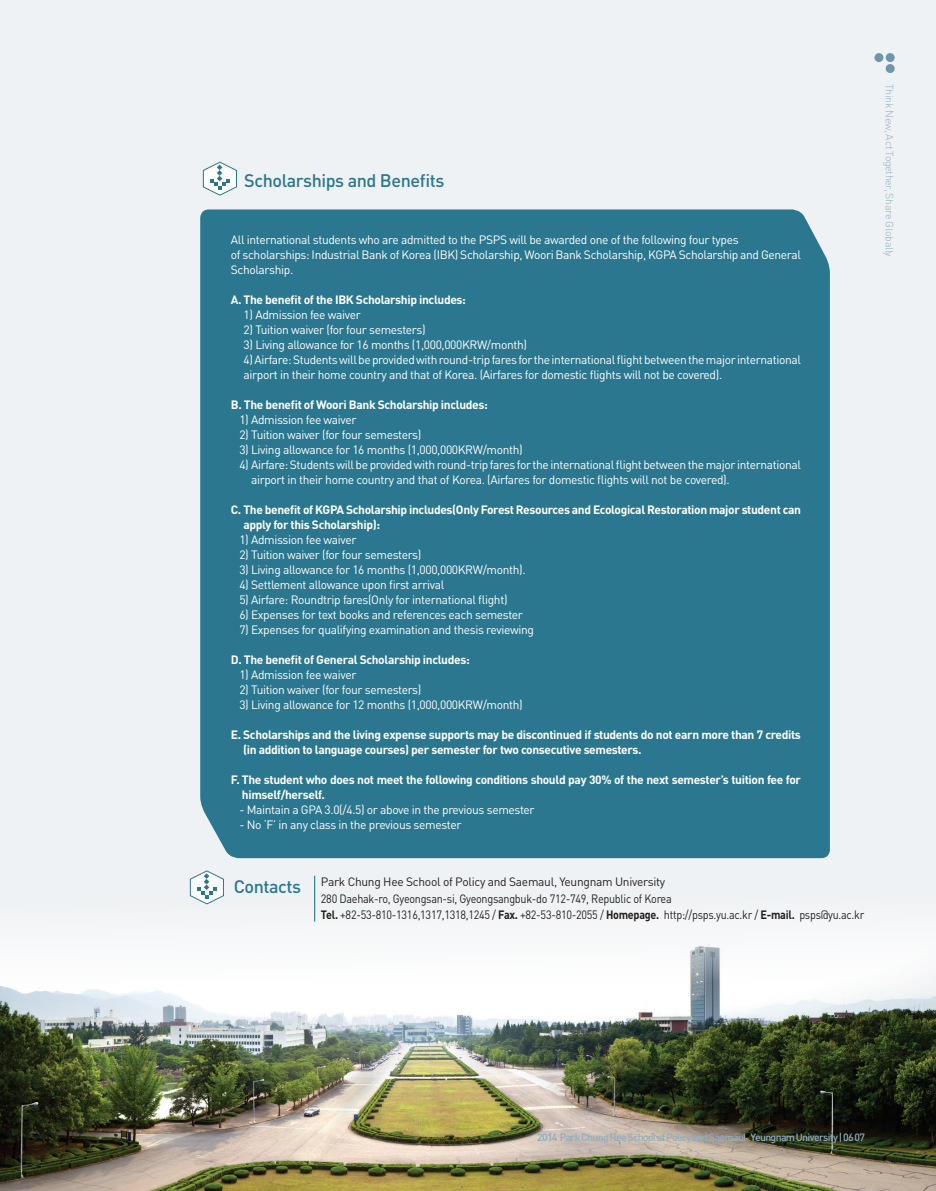
<style>
.page{position:relative;width:936px;height:1191px;background:#fff}
.page>*{position:absolute;margin:0;border:0;box-sizing:border-box;transform-origin:0 0}
.t1{font:500 18px "DIN";letter-spacing:-.025em;color:#2b778f}
.s_________0{font:12px/15px "DIN";letter-spacing:-.03em;color:#fff}
.s_________0-2{font:700 12px/15px "DIN";letter-spacing:-.03em;color:#fff}
.s_________0-3{font:12px "DIN";letter-spacing:-.025em;color:#231f20;scale:.9 1}
.s_________0-4{font:12px "DIN";letter-spacing:-.025em;color:#231f20}
.t2{font:500 10.5px "DIN";letter-spacing:-.065em;color:#93adbd}
.t3{font:300 10.5px "DIN";letter-spacing:-.025em;color:#93adbd}
.s1{font-weight:700}
</style>
<div class="page">
<div style="left:0;top:0;width:935px;height:1191px;background:#eff2f4"></div>
<img style="left:0;top:887px;width:935px;height:304px">
<div style="left:885px;top:53px;width:9px;height:9px;background:#6e96a9;border-radius:50%"></div>
<div style="left:874px;top:53px;width:9px;height:9px;background:#6e96a9;border-radius:50%"></div>
<div style="left:885px;top:64px;width:9px;height:9px;background:#6e96a9;border-radius:50%"></div>
<svg style="left:202px;top:161px;width:35px;height:35px"></svg>
<div style="left:200px;top:209px;width:629px;height:649px;background:#2b778f"></div>
<svg style="left:189px;top:870px;width:36px;height:35px"></svg>
<hr style="left:314px;top:875px;width:1px;height:46px;background:#2b778f">
<p class="t1" style="left:244px;top:169px;width:202px">Scholarships and Benefits</p>
<p class="s_________0" style="left:231px;top:232px;width:509px">All international students who are admitted to the PSPS will be awarded one of the following four types</p>
<p class="s_________0" style="left:231px;top:247px;width:571px">of scholarships: Industrial Bank of Korea (IBK) Scholarship, Woori Bank Scholarship, KGPA Scholarship and General<br>Scholarship.</p>
<p class="s_________0-2" style="left:231px;top:292px;width:237px">A. The benefit of the IBK Scholarship includes:</p>
<p class="s_________0" style="left:243px;top:307px;width:119px">1) Admission fee waiver</p>
<p class="s_________0" style="left:243px;top:322px;width:183px">2) Tuition waiver (for four semesters)</p>
<p class="s_________0" style="left:243px;top:337px;width:285px">3) Living allowance for 16 months (1,000,000KRW/month)</p>
<p class="s_________0" style="left:243px;top:352px;width:559px">4) Airfare: Students will be provided with round-trip fares for the international flight between the major international airport in their home country and that of Korea. (Airfares for domestic flights will not be covered).</p>
<p class="s_________0-2" style="left:231px;top:397px;width:258px">B. The benefit of Woori Bank Scholarship includes:</p>
<p class="s_________0" style="left:239px;top:412px;width:119px">1) Admission fee waiver</p>
<p class="s_________0" style="left:239px;top:427px;width:183px">2) Tuition waiver (for four semesters)</p>
<p class="s_________0" style="left:239px;top:442px;width:285px">3) Living allowance for 16 months (1,000,000KRW/month)</p>
<p class="s_________0" style="left:251px;top:457px;width:551px;text-indent:-12px">4) Airfare: Students will be provided with round-trip fares for the international flight between the major international airport in their home country and that of Korea. (Airfares for domestic flights will not be covered).</p>
<p class="s_________0-2" style="left:243px;top:502px;width:559px;text-indent:-13px">C. The benefit of KGPA Scholarship includes(Only Forest Resources and Ecological Restoration major student can apply for this Scholarship):</p>
<p class="s_________0" style="left:239px;top:532px;width:119px">1) Admission fee waiver</p>
<p class="s_________0" style="left:239px;top:547px;width:183px">2) Tuition waiver (for four semesters)</p>
<p class="s_________0" style="left:239px;top:562px;width:288px">3) Living allowance for 16 months (1,000,000KRW/month).</p>
<p class="s_________0" style="left:239px;top:577px;width:206px">4) Settlement allowance upon first arrival</p>
<p class="s_________0" style="left:239px;top:592px;width:270px">5) Airfare: Roundtrip fares(Only for international flight)</p>
<p class="s_________0" style="left:239px;top:607px;width:285px">6) Expenses for text books and references each semester</p>
<p class="s_________0" style="left:239px;top:622px;width:296px">7) Expenses for qualifying examination and thesis reviewing</p>
<p class="s_________0-2" style="left:231px;top:652px;width:240px">D. The benefit of General Scholarship includes:</p>
<p class="s_________0" style="left:239px;top:667px;width:119px">1) Admission fee waiver</p>
<p class="s_________0" style="left:239px;top:682px;width:183px">2) Tuition waiver (for four semesters)</p>
<p class="s_________0" style="left:239px;top:697px;width:285px">3) Living allowance for 12 months (1,000,000KRW/month)</p>
<p class="s_________0-2" style="left:243px;top:727px;width:559px;text-indent:-12px">E. Scholarships and the living expense supports may be discontinued if students do not earn more than 7 credits (in addition to language courses) per semester for two consecutive semesters.</p>
<p class="s_________0-2" style="left:242px;top:772px;width:560px;text-indent:-11px">F. The student who does not meet the following conditions should pay 30% of the next semester’s tuition fee for himself/herself.</p>
<p class="s_________0" style="left:239px;top:802px;width:297px">- Maintain a GPA 3.0(/4.5) or above in the previous semester</p>
<p class="s_________0" style="left:239px;top:817px;width:223px">- No ‘F’ in any class in the previous semester</p>
<p class="t1" style="left:234px;top:875px;width:69px">Contacts</p>
<p class="s_________0-4" style="left:321px;top:874px;width:346px">Park Chung Hee School of Policy and Saemaul, Yeungnam University</p>
<p class="s_________0-3" style="left:321px;top:890px;width:391px">280 Daehak-ro, Gyeongsan-si, Gyeongsangbuk-do 712-749, Republic of Korea</p>
<p class="s_________0-3" style="left:321px;top:907px;width:605px"><span class="s1">Tel.</span> +82-53-810-1316,1317,1318,1245 / <span class="s1">Fax.</span> +82-53-810-2055 / <span class="s1">Homepage.</span> http://psps.yu.ac.kr / <span class="s1">E-mail.</span> psps@yu.ac.kr</p>
<p class="t3" style="left:896px;top:84px;width:175px;rotate:90deg">Think New, Act Together, Share Globally</p>
<p class="t2" style="left:537px;top:1130px;width:329px"><span class="s1">2014</span> Park Chung Hee School ofPolicy and Saemaul Yeungnam University | 06 07</p>
</div>
